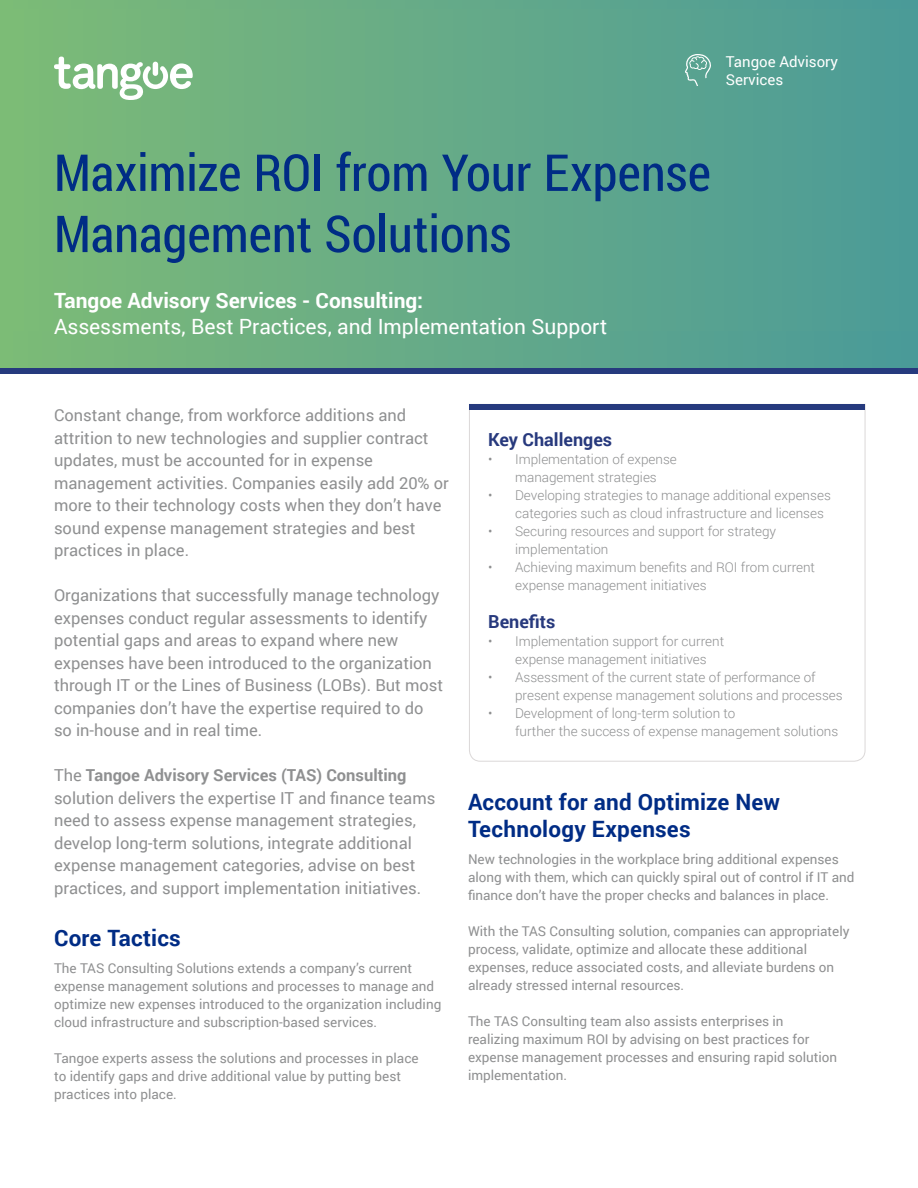
<style>
.page{position:relative;width:918px;height:1188px;background:#fff}
.page>*{position:absolute;margin:0;border:0;box-sizing:border-box;transform-origin:0 0}
.t1{font:51px/61.2px "Roboto Condensed";color:#002c85}
.t2{font:700 22.5px/27px "Roboto";letter-spacing:.01em;color:#002c85}
.t3{font:21px "Roboto";color:#fff}
.t4{font:700 21px "Roboto";color:#fff}
.t5{font:700 18px "Roboto";color:#27397d}
.t6{font:16.5px/22.5px "Roboto";color:#8f9091}
.t7{font:15px/18px "Roboto";color:#fff}
.t8{font:13.5px/18px "Roboto";color:#8f9091}
.t9{font:300 13.5px/18px "Roboto";color:#8e8f90}
.s1{font-weight:700}
</style>
<div class="page">
<div style="left:0;top:0;width:918px;height:373px;background:linear-gradient(to right,#7dba77,#4a9a99)"></div>
<div style="left:2px;top:9px;width:916px;height:321px;background:linear-gradient(to right,#7ebb77,#4c9b98)"></div>
<div style="left:0;top:368px;width:918px;height:5px;background:#263a7e"></div>
<svg style="left:54px;top:57px;width:139px;height:43px"></svg>
<svg style="left:685px;top:54px;width:27px;height:32px"></svg>
<svg style="left:469px;top:409px;width:396px;height:353px"></svg>
<div style="left:469px;top:404px;width:396px;height:5px;background:#263a7e"></div>
<p class="t7" style="left:726px;top:52px;width:114px">Tangoe Advisory<br>Services</p>
<h1 class="t1" style="left:54px;top:140px;width:658px">Maximize ROI from Your Expense<br>Management Solutions</h1>
<h3 class="t4" style="left:54px;top:286px;width:371px">Tangoe Advisory Services - Consulting:</h3>
<h3 class="t3" style="left:54px;top:312px;width:555px">Assessments, Best Practices, and Implementation Support</h3>
<p class="t6" style="left:54px;top:403px;width:396px">Constant change, from workforce additions and attrition to new technologies and supplier contract updates, must be accounted for in expense management activities. Companies easily add 20% or more to their technology costs when they don’t have sound expense management strategies and best practices in place.</p>
<p class="t6" style="left:54px;top:583px;width:391px">Organizations that successfully manage technology expenses conduct regular assessments to identify potential gaps and areas to expand where new expenses have been introduced to the organization through IT or the Lines of Business (LOBs). But most companies don’t have the expertise required to do so in-house and in real time.</p>
<p class="t6" style="left:54px;top:763px;width:383px">The <span class="s1">Tangoe Advisory Services (TAS) Consulting </span>solution delivers the expertise IT and finance teams need to assess expense management strategies, develop long-term solutions, integrate additional expense management categories, advise on best practices, and support implementation initiatives.</p>
<h2 class="t2" style="left:54px;top:924px;width:128px">Core Tactics</h2>
<p class="t8" style="left:54px;top:959px;width:389px">The TAS Consulting Solutions extends a company’s current expense management solutions and processes to manage and optimize new expenses introduced to the organization including cloud infrastructure and subscription-based services.</p>
<p class="t8" style="left:54px;top:1049px;width:366px">Tangoe experts assess the solutions and processes in place to identify gaps and drive additional value by putting best practices into place.</p>
<h3 class="t5" style="left:488px;top:427px;width:126px">Key Challenges</h3>
<p class="t9" style="left:488px;top:450px;width:190px;text-align:center">• Implementation of expense management strategies</p>
<p class="t9" style="left:515px;top:486px;width:317px;text-indent:-27px">• Developing strategies to manage additional expenses categories such as cloud infrastructure and licenses</p>
<p class="t9" style="left:515px;top:522px;width:263px;text-indent:-27px">• Securing resources and support for strategy implementation</p>
<p class="t9" style="left:515px;top:558px;width:301px;text-indent:-27px">• Achieving maximum benefits and ROI from current expense management initiatives</p>
<h3 class="t5" style="left:488px;top:609px;width:69px">Benefits</h3>
<p class="t9" style="left:515px;top:632px;width:211px;text-indent:-27px">• Implementation support for current expense management initiatives</p>
<p class="t9" style="left:515px;top:668px;width:329px;text-indent:-27px">• Assessment of the current state of performance of present expense management solutions and processes</p>
<p class="t9" style="left:515px;top:704px;width:325px;text-indent:-27px">• Development of long-term solution to<br>further the success of expense management solutions</p>
<h2 class="t2" style="left:468px;top:788px;width:314px">Account for and Optimize New<br>Technology Expenses</h2>
<p class="t8" style="left:468px;top:850px;width:388px">New technologies in the workplace bring additional expenses along with them, which can quickly spiral out of control if IT and finance don’t have the proper checks and balances in place.</p>
<p class="t8" style="left:468px;top:922px;width:383px">With the TAS Consulting solution, companies can appropriately process, validate, optimize and allocate these additional expenses, reduce associated costs, and alleviate burdens on already stressed internal resources.</p>
<p class="t8" style="left:468px;top:1012px;width:371px">The TAS Consulting team also assists enterprises in realizing maximum ROI by advising on best practices for expense management processes and ensuring rapid solution implementation.</p>
</div>
